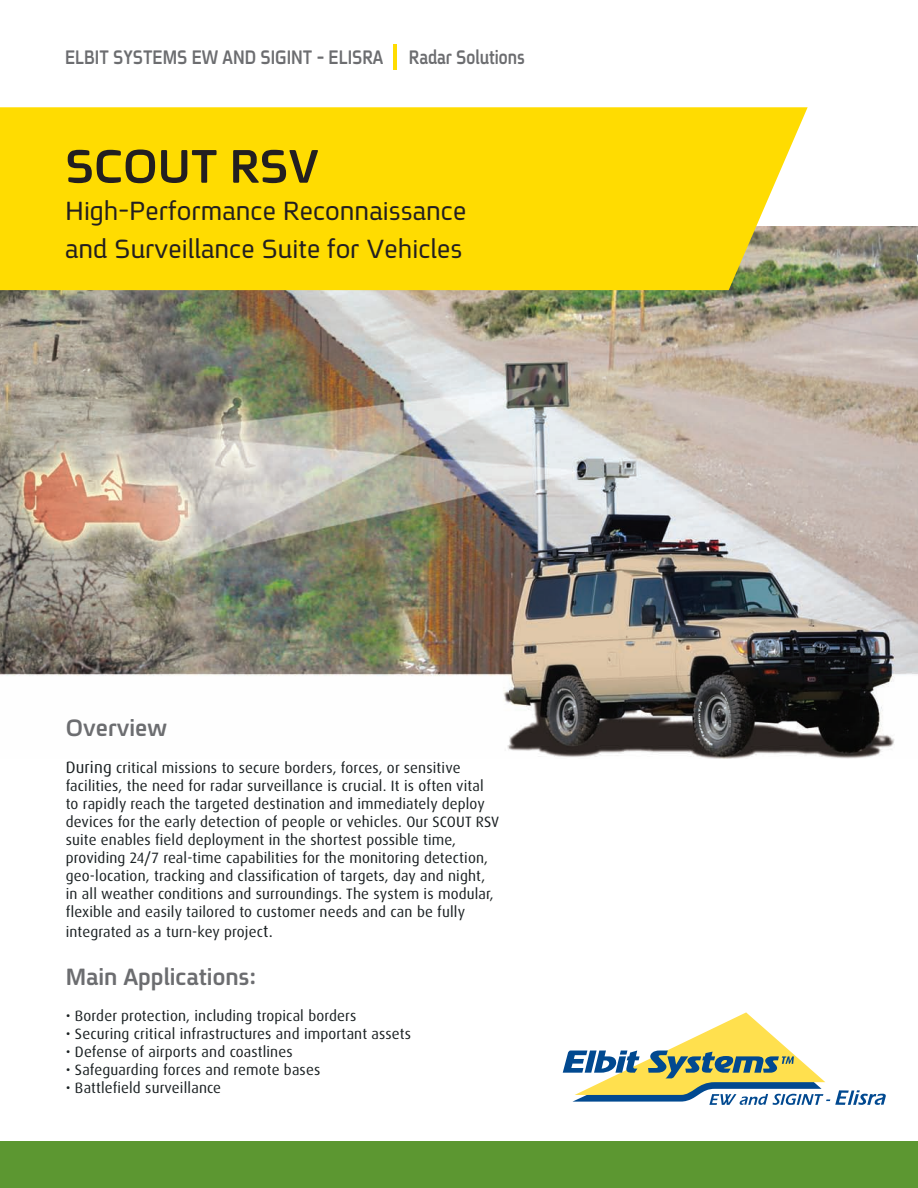
<style>
.page{position:relative;width:918px;height:1188px;background:#fff}
.page>*{position:absolute;margin:0;border:0;box-sizing:border-box;transform-origin:0 0}
.t1{font:700 51px "Fb Spoiler Eng";color:#231f20}
.t2{font:28.5px/37.5px "Fb Spoiler Eng";color:#231f20}
.t3{font:700 25.5px "Fb Spoiler Eng";color:#6c6d70}
.t4{font:700 21.15px "Fb Spoiler Eng";color:#6c6d70;scale:.85 1}
.t5{font:15px/18px "Dax OT";letter-spacing:.01em;color:#1a2022}
.s1{font-size:16.5px}
</style>
<div class="page">
<img style="left:0;top:227px;width:918px;height:531px">
<div style="left:0;top:107px;width:808px;height:183px;background:#ffdc01"></div>
<hr style="left:393px;top:45px;width:4px;height:25px;background:#ffdc01">
<svg style="left:563px;top:1012px;width:323px;height:93px"></svg>
<div style="left:0;top:1141px;width:918px;height:47px;background:#5c9731"></div>
<h3 class="t4" style="left:65px;top:46px;width:543px">ELBIT SYSTEMS EW AND SIGINT – ELISRA Radar Solutions</h3>
<h1 class="t1" style="left:65px;top:141px;width:255px">SCOUT RSV</h1>
<h2 class="t2" style="left:65px;top:193px;width:403px">High-Performance Reconnaissance and Surveillance Suite for Vehicles</h2>
<h3 class="t3" style="left:66px;top:715px;width:103px">Overview</h3>
<p class="t5" style="left:66px;top:759px;width:435px"><span class="s1">During</span> critical missions to secure borders, forces, or sensitive facilities, the need for radar surveillance is crucial. It is often vital to rapidly reach the targeted destination and immediately deploy devices for the early detection of people or vehicles. Our SCOUT RSV suite enables field deployment in the shortest possible time, providing 24/7 real-time capabilities for the monitoring detection, geo-location, tracking and classification of targets, day and night, in all weather conditions and surroundings. The system is modular, flexible and easily tailored to customer needs and can be fully</p>
<p class="t5" style="left:66px;top:923px;width:209px">integrated as a turn-key projec<span class="s1">t.</span></p>
<h3 class="t3" style="left:66px;top:964px;width:192px">Main Applications:</h3>
<p class="t5" style="left:66px;top:1007px;width:292px">• Border protection, including tropical borders</p>
<p class="t5" style="left:66px;top:1025px;width:347px">• Securing critical infrastructures and important assets</p>
<p class="t5" style="left:66px;top:1043px;width:228px">• Defense of airports and coastlines</p>
<p class="t5" style="left:66px;top:1061px;width:256px">• Safeguarding forces and remote bases</p>
<p class="t5" style="left:66px;top:1079px;width:157px">• Battlefield surveillance</p>
</div>
